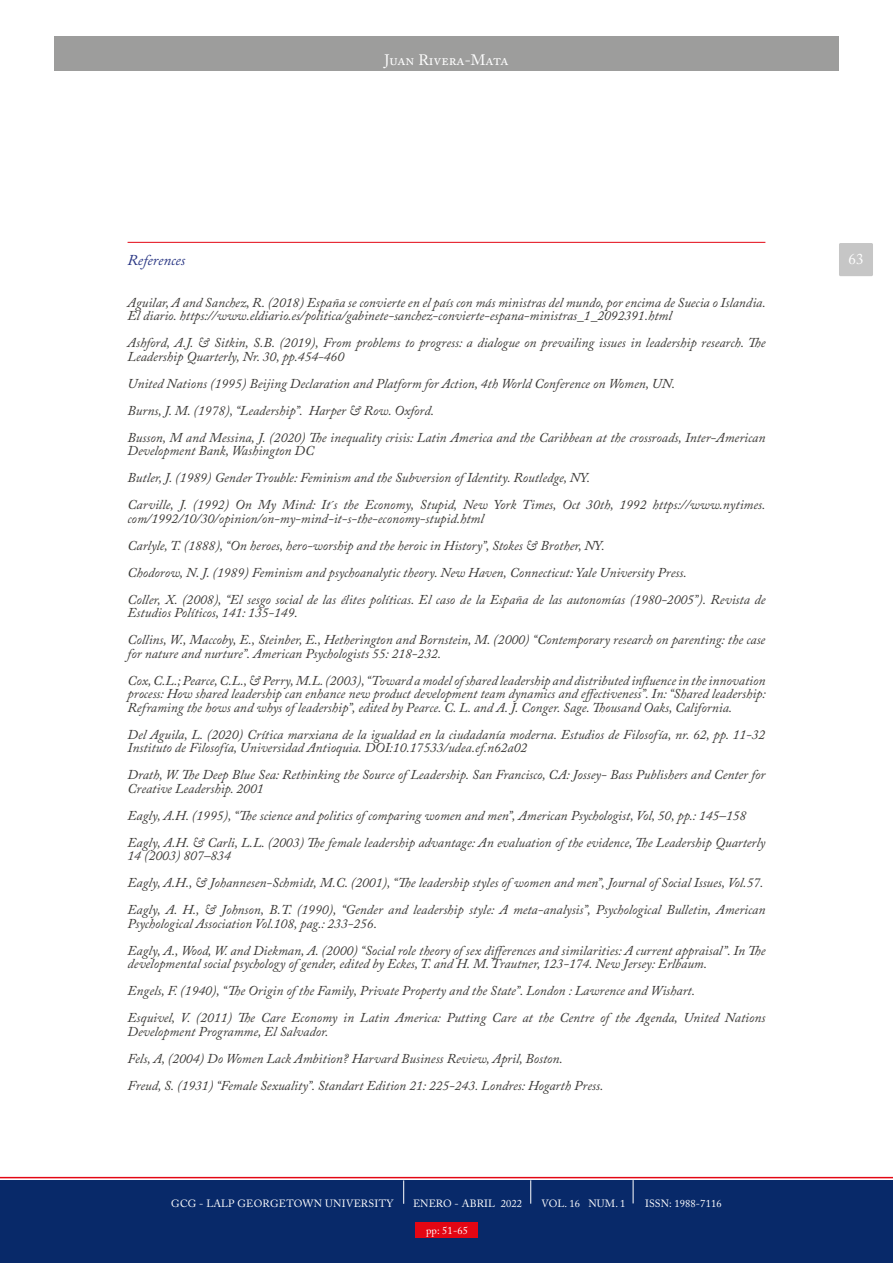
<style>
.page{position:relative;width:893px;height:1263px;background:#fff}
.page>*{position:absolute;margin:0;border:0;box-sizing:border-box;transform-origin:0 0}
.t1{font:15px "Adobe Caslon Pro";color:#fff}
.t2{font:italic 15px "Adobe Caslon Pro";letter-spacing:-.005em;color:#283583}
.t3{font:italic 13.5px/27px "Adobe Caslon Pro";color:#3a3835}
.t4{font:10.5px "Adobe Caslon Pro";letter-spacing:.01em;color:#fff}
</style>
<div class="page">
<div style="left:54px;top:37px;width:785px;height:34px;background:#9d9d9c"></div>
<div style="left:0;top:1180px;width:893px;height:83px;background:#082969"></div>
<div style="left:839px;top:243px;width:34px;height:33px;background:#c6c6c6;border-radius:2px"></div>
<hr style="left:128px;top:242px;width:637px;height:1px;background:#e30613">
<svg style="left:0;top:1177px;width:893px;height:27px"></svg>
<div style="left:416px;top:1222px;width:62px;height:15px;background:#e30613"></div>
<p class="t1" style="left:384px;top:51px;width:126px">Juan Rivera-Mata</p>
<p class="t2" style="left:128px;top:251px;width:59px">References</p>
<p class="t3" style="left:128px;top:295px;width:640px;line-height:13.5px">Aguilar, A and Sanchez, R. (2018) España se convierte en el país con más ministras del mundo, por encima de Suecia o Islandia.<br>El diario. https://www.eldiario.es/politica/gabinete-sanchez-convierte-espana-ministras_1_2092391.html</p>
<p class="t3" style="left:128px;top:336px;width:639px;line-height:13.5px">Ashford, A.J. &amp; Sitkin, S.B. (2019), From problems to progress: a dialogue on prevailing issues in leadership research. The<br>Leadership Quarterly, Nr. 30, pp.454-460</p>
<p class="t3" style="left:128px;top:369px;width:639px">United Nations (1995) Beijing Declaration and Platform for Action, 4th World Conference on Women, UN.<br>Burns, J. M. (1978), “Leadership”. Harper &amp; Row. Oxford.<br>Busson, M and Messina, J. (2020) The inequality crisis: Latin America and the Caribbean at the crossroads, Inter-American</p>
<p class="t3" style="left:128px;top:437px;width:639px">Development Bank, Washington DC<br>Butler, J. (1989) Gender Trouble: Feminism and the Subversion of Identity. Routledge, NY.<br>Carville, J. (1992) On My Mind: It´s the Economy, Stupid, New York Times, Oct 30th, 1992 https://www.nytimes.</p>
<p class="t3" style="left:128px;top:504px;width:639px">com/1992/10/30/opinion/on-my-mind-it-s-the-economy-stupid.html<br>Carlyle, T. (1888), “On heroes, hero-worship and the heroic in History”, Stokes &amp; Brother, NY.<br>Chodorow, N. J. (1989) Feminism and psychoanalytic theory. New Haven, Connecticut: Yale University Press.<br>Coller, X. (2008), “El sesgo social de las élites políticas. El caso de la España de las autonomías (1980-2005”). Revista de</p>
<p class="t3" style="left:128px;top:599px;width:639px">Estudios Políticos, 141: 135-149.<br>Collins, W., Maccoby, E., Steinber, E., Hetherington and Bornstein, M. (2000) “Contemporary research on parenting: the case</p>
<p class="t3" style="left:128px;top:639px;width:639px">for nature and nurture”. American Psychologists 55: 218-232.<br>Cox, C.L.; Pearce, C.L., &amp; Perry, M.L. (2003), “Toward a model of shared leadership and distributed influence in the innovation</p>
<p class="t3" style="left:128px;top:687px;width:640px;line-height:13.5px">process: How shared leadership can enhance new product development team dynamics and effectiveness”. In: “Shared leadership:<br>Reframing the hows and whys of leadership”, edited by Pearce. C. L. and A. J. Conger. Sage. Thousand Oaks, California.</p>
<p class="t3" style="left:128px;top:727px;width:639px;line-height:13.5px">Del Aguila, L. (2020) Crítica marxiana de la igualdad en la ciudadanía moderna. Estudios de Filosofía, nr. 62, pp. 11-32<br>Instituto de Filosofía, Universidad Antioquia. DOI:10.17533/udea.ef.n62a02</p>
<p class="t3" style="left:128px;top:768px;width:639px;line-height:13.5px">Drath, W. The Deep Blue Sea: Rethinking the Source of Leadership. San Francisco, CA: Jossey- Bass Publishers and Center for<br>Creative Leadership. 2001</p>
<p class="t3" style="left:128px;top:801px;width:639px">Eagly, A.H. (1995), “The science and politics of comparing women and men”, American Psychologist, Vol, 50, pp.: 145–158<br>Eagly, A.H. &amp; Carli, L.L. (2003) The female leadership advantage: An evaluation of the evidence, The Leadership Quarterly</p>
<p class="t3" style="left:128px;top:842px;width:639px">14 (2003) 807–834<br>Eagly, A.H., &amp; Johannesen-Schmidt, M.C. (2001), “The leadership styles of women and men”, Journal of Social Issues, Vol.57.<br>Eagly, A. H., &amp; Johnson, B.T. (1990), “Gender and leadership style: A meta-analysis”, Psychological Bulletin, American</p>
<p class="t3" style="left:128px;top:909px;width:639px">Psychological Association Vol.108, pag.: 233-256.<br>Eagly, A., Wood, W. and Diekman, A. (2000) “Social role theory of sex differences and similarities: A current appraisal”. In The</p>
<p class="t3" style="left:128px;top:950px;width:639px">developmental social psychology of gender, edited by Eckes, T. and H. M. Trautner, 123-174. New Jersey: Erlbaum.<br>Engels, F. (1940), “The Origin of the Family, Private Property and the State”. London : Lawrence and Wishart.<br>Esquivel, V. (2011) The Care Economy in Latin America: Putting Care at the Centre of the Agenda, United Nations</p>
<p class="t3" style="left:128px;top:1017px;width:477px">Development Programme, El Salvador.<br>Fels, A, (2004) Do Women Lack Ambition? Harvard Business Review, April, Boston.<br>Freud, S. (1931) “Female Sexuality”. Standart Edition 21: 225-243. Londres: Hogarth Press.</p>
<p class="t4" style="left:171px;top:1197px;width:224px">GCG - LALP GEORGETOWN UNIVERSITY</p>
<p class="t4" style="left:413px;top:1197px;width:110px">ENERO - ABRIL 2022</p>
<p class="t4" style="left:542px;top:1197px;width:85px">VOL. 16 NUM. 1</p>
<p class="t4" style="left:645px;top:1197px;width:78px">ISSN: 1988-7116</p>
<p class="t4" style="left:426px;top:1224px;width:43px">pp: 51-65</p>
<p class="t1" style="left:848px;top:250px;width:16px">63</p>
</div>
